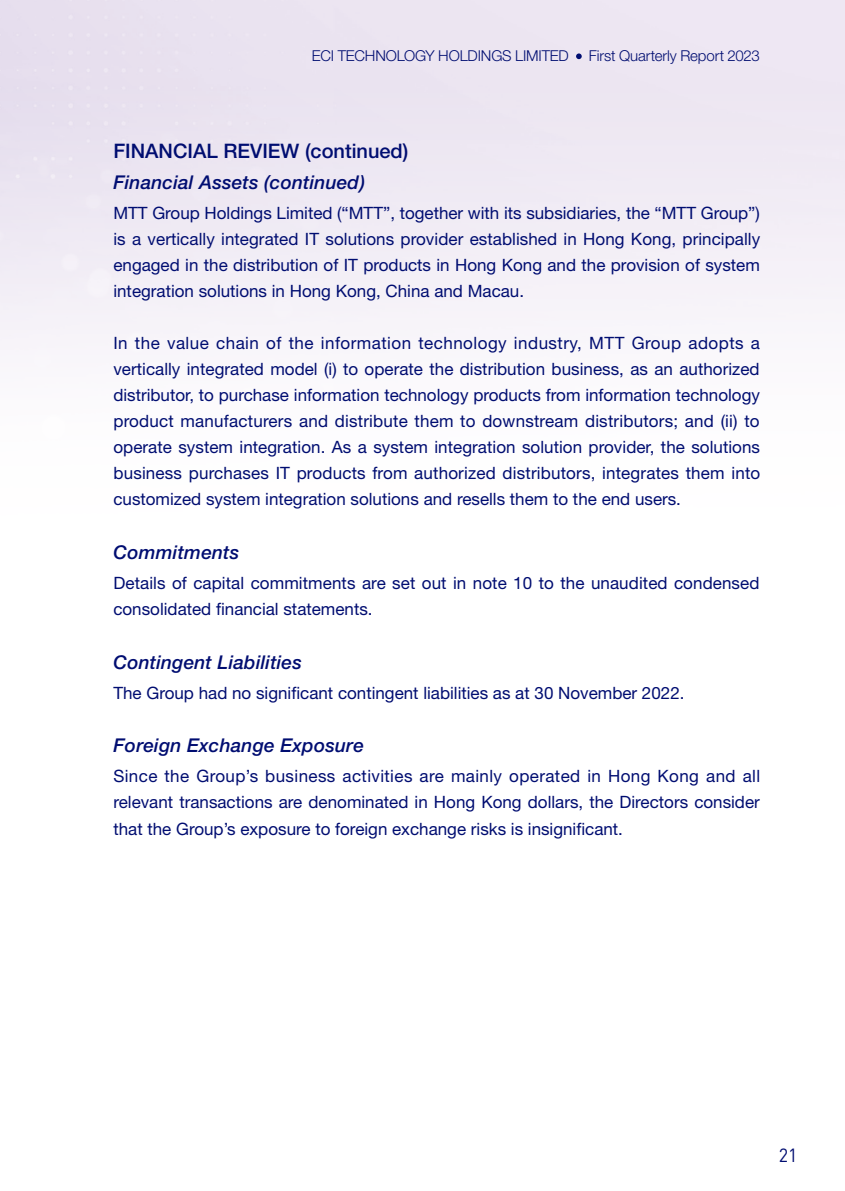
<style>
.page{position:relative;width:845px;height:1191px;background:#fff}
.page>*{position:absolute;margin:0;border:0;box-sizing:border-box;transform-origin:0 0}
.Subhead_1{font:500 20px "Helvetica Neue LT Std";color:#000d71}
.Subhead_2{font:italic 500 19px "Helvetica Neue LT Std";letter-spacing:.01em;color:#000d71}
.t1{font:18.8px "DINOT";color:#000d71;scale:.95 1}
.Body_Text{font:17px/26px "Helvetica Neue LT Std";color:#000d71;text-align:justify}
.t2{font:300 15px "Helvetica Neue LT Std";letter-spacing:-.01em;color:#000d71}
</style>
<div class="page">
<svg style="left:576px;top:53px;width:6px;height:6px"></svg>
<p class="t2" style="left:312px;top:46px;width:258px">ECI TECHNOLOGY HOLDINGS LIMITED</p>
<p class="t2" style="left:589px;top:46px;width:172px">First Quarterly Report 2023</p>
<p class="Subhead_1" style="left:113px;top:139px;width:296px">FINANCIAL REVIEW (continued)</p>
<p class="Subhead_2" style="left:113px;top:171px;width:253px">Financial Assets (continued)</p>
<p class="Body_Text" style="left:113px;top:200px;width:648px">MTT Group Holdings Limited (“MTT”, together with its subsidiaries, the “MTT Group”) is a vertically integrated IT solutions provider established in Hong Kong, principally engaged in the distribution of IT products in Hong Kong and the provision of system integration solutions in Hong Kong, China and Macau.</p>
<p class="Body_Text" style="left:113px;top:330px;width:648px">In the value chain of the information technology industry, MTT Group adopts a vertically integrated model (i) to operate the distribution business, as an authorized distributor, to purchase information technology products from information technology product manufacturers and distribute them to downstream distributors; and (ii) to operate system integration. As a system integration solution provider, the solutions business purchases IT products from authorized distributors, integrates them into customized system integration solutions and resells them to the end users.</p>
<p class="Subhead_2" style="left:113px;top:541px;width:127px">Commitments</p>
<p class="Body_Text" style="left:113px;top:570px;width:647px">Details of capital commitments are set out in note 10 to the unaudited condensed consolidated financial statements.</p>
<p class="Subhead_2" style="left:113px;top:651px;width:190px">Contingent Liabilities</p>
<p class="Body_Text" style="left:113px;top:679px;width:572px">The Group had no significant contingent liabilities as at 30 November 2022.</p>
<p class="Subhead_2" style="left:113px;top:734px;width:252px">Foreign Exchange Exposure</p>
<p class="Body_Text" style="left:113px;top:763px;width:648px">Since the Group’s business activities are mainly operated in Hong Kong and all relevant transactions are denominated in Hong Kong dollars, the Directors consider that the Group’s exposure to foreign exchange risks is insignificant.</p>
<p class="t1" style="left:779px;top:1140px;width:21px">21</p>
</div>
